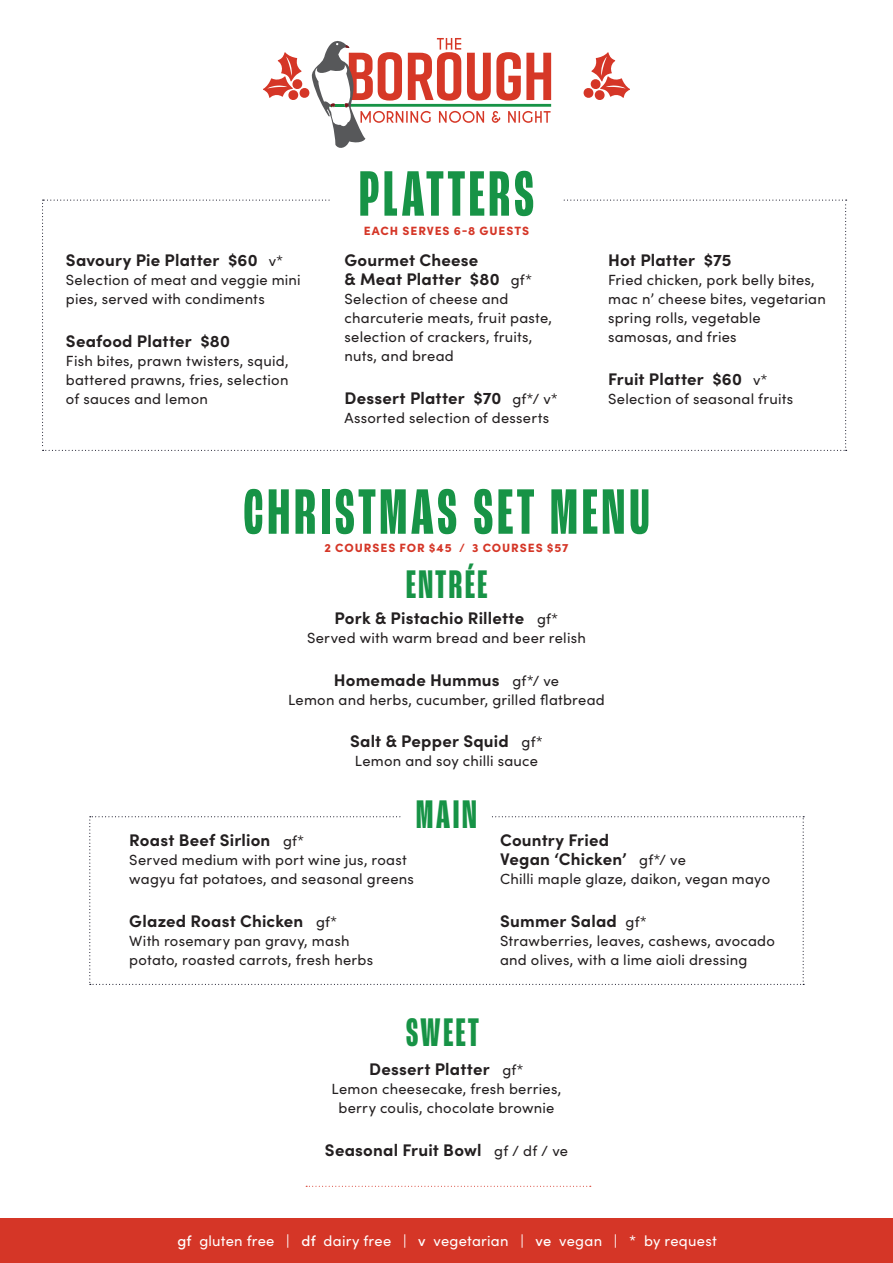
<style>
.page{position:relative;width:893px;height:1263px;background:#fff}
.page>*{position:absolute;margin:0;border:0;box-sizing:border-box;transform-origin:0 0}
.Body{font:700 extra-condensed 67.5px "Roc Grotesk";letter-spacing:.05em;color:#179346}
.Body-2{font:700 extra-condensed 42px "Roc Grotesk";letter-spacing:.05em;color:#179346}
.Body-3{font:700 16.8px/18.9px "Sofia Pro";letter-spacing:.01em;color:#231f20}
.Body-4{font:14.7px/18.9px "Sofia Pro";letter-spacing:.015em;color:#231f20}
.Body-5{font:14.7px "Sofia Pro";letter-spacing:.015em;color:#fff}
.Body-6{font:900 12px "Sofia Pro";letter-spacing:.075em;color:#d53627}
.s1{font-weight:400;font-size:14.7px}
.s2{font-weight:500}
</style>
<div class="page">
<div style="left:0;top:1219px;width:893px;height:44px;background:#d53627"></div>
<svg style="left:583px;top:52px;width:47px;height:48px"></svg>
<svg style="left:263px;top:38px;width:288px;height:110px"></svg>
<svg style="left:42px;top:200px;width:805px;height:251px"></svg>
<div style="left:331px;top:164px;width:231px;height:55px;background:#fff"></div>
<svg style="left:89px;top:816px;width:715px;height:169px"></svg>
<div style="left:402px;top:796px;width:89px;height:32px;background:#fff"></div>
<svg style="left:306px;top:1186px;width:285px;height:1px"></svg>
<p class="Body-3" style="left:66px;top:250px;width:219px">Savoury Pie Platter $60 <span class="s1">v*</span></p>
<p class="Body-4" style="left:66px;top:270px;width:236px">Selection of meat and veggie mini pies, served with condiments</p>
<p class="Body-3" style="left:66px;top:330px;width:166px">Seafood Platter $80</p>
<p class="Body-4" style="left:66px;top:350px;width:224px;text-align:justify">Fish bites, prawn twisters, squid, battered prawns, fries, selection of sauces and lemon</p>
<p class="Body" style="left:359px;top:155px;width:177px">PLATTERS</p>
<p class="Body-6" style="left:364px;top:221px;width:167px">EACH SERVES 6-8 GUESTS</p>
<p class="Body-3" style="left:344px;top:250px;width:189px">Gourmet Cheese<br>&amp; Meat Platter $80 <span class="s1">gf*</span></p>
<p class="Body-4" style="left:344px;top:289px;width:209px">Selection of cheese and charcuterie meats, fruit paste, selection of crackers, fruits, nuts, and bread</p>
<p class="Body-3" style="left:344px;top:387px;width:215px">Dessert Platter $70 <span class="s1">gf*/ v*</span></p>
<p class="Body-4" style="left:344px;top:407px;width:206px">Assorted selection of desserts</p>
<p class="Body-3" style="left:608px;top:250px;width:125px">Hot Platter $75</p>
<p class="Body-4" style="left:608px;top:270px;width:219px">Fried chicken, pork belly bites, mac n’ cheese bites, vegetarian spring rolls, vegetable samosas, and fries</p>
<p class="Body-3" style="left:608px;top:368px;width:161px">Fruit Platter $60 <span class="s1">v*</span></p>
<p class="Body-4" style="left:608px;top:388px;width:187px">Selection of seasonal fruits</p>
<p class="Body" style="left:243px;top:473px;width:409px">CHRISTMAS SET MENU</p>
<p class="Body-6" style="left:325px;top:538px;width:245px">2 COURSES FOR $45 / 3 COURSES $57</p>
<p class="Body-2" style="left:406px;top:561px;width:83px">ENTRÉE</p>
<p class="Body-3" style="left:335px;top:607px;width:225px">Pork &amp; Pistachio Rillette <span class="s1">gf*</span></p>
<p class="Body-4" style="left:307px;top:627px;width:280px">Served with warm bread and beer relish</p>
<p class="Body-3" style="left:334px;top:669px;width:227px">Homemade Hummus <span class="s1">gf*/ ve</span></p>
<p class="Body-4" style="left:288px;top:689px;width:318px">Lemon and herbs, cucumber, grilled flatbread</p>
<p class="Body-3" style="left:350px;top:731px;width:194px">Salt &amp; Pepper Squid <span class="s1">gf*</span></p>
<p class="Body-4" style="left:355px;top:751px;width:185px">Lemon and soy chilli sauce</p>
<p class="Body-2" style="left:416px;top:790px;width:63px">MAIN</p>
<p class="Body-3" style="left:129px;top:829px;width:177px">Roast Beef Sirlion <span class="s1">gf*</span></p>
<p class="Body-4" style="left:129px;top:850px;width:286px">Served medium with port wine jus, roast wagyu fat potatoes, and seasonal greens</p>
<p class="Body-3" style="left:129px;top:910px;width:210px">Glazed Roast Chicken <span class="s1">gf*</span></p>
<p class="Body-4" style="left:129px;top:930px;width:245px">With rosemary pan gravy, mash potato, roasted carrots, fresh herbs</p>
<p class="Body-2" style="left:406px;top:1009px;width:75px">SWEET</p>
<p class="Body-3" style="left:500px;top:829px;width:187px">Country Fried<br>Vegan ‘Chicken’ <span class="s1">gf*/ ve</span></p>
<p class="Body-4" style="left:500px;top:868px;width:272px">Chilli maple glaze, daikon, vegan mayo</p>
<p class="Body-3" style="left:500px;top:910px;width:148px">Summer Salad <span class="s1">gf*</span></p>
<p class="Body-4" style="left:500px;top:930px;width:276px">Strawberries, leaves, cashews, avocado and olives, with a lime aioli dressing</p>
<p class="Body-3" style="left:369px;top:1059px;width:156px">Dessert Platter <span class="s1">gf*</span></p>
<p class="Body-4" style="left:332px;top:1079px;width:231px;text-align:center">Lemon cheesecake, fresh berries, berry coulis, chocolate brownie</p>
<p class="Body-3" style="left:325px;top:1139px;width:245px">Seasonal Fruit Bowl <span class="s1">gf / df / ve</span></p>
<p class="Body-5" style="left:177px;top:1230px;width:541px"><span class="s2">gf</span> gluten free | <span class="s2">df</span> dairy free | <span class="s2">v</span> vegetarian | <span class="s2">ve</span> vegan | <span class="s2">*</span> by request</p>
</div>
